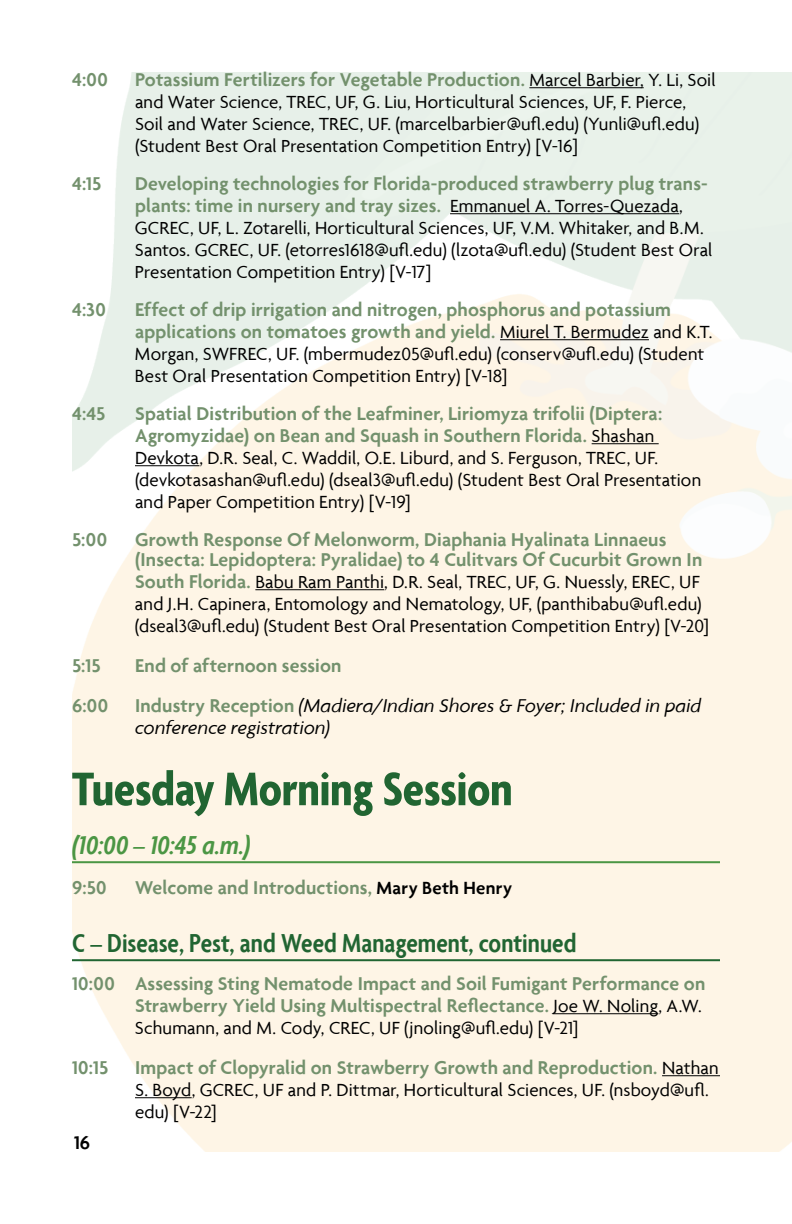
<style>
.page{position:relative;width:792px;height:1224px;background:#fff}
.page>*{position:absolute;margin:0;border:0;box-sizing:border-box;transform-origin:0 0}
.t1{font:700 condensed 51px "Agenda";letter-spacing:-.005em;color:#216532}
.t2{font:600 condensed 28px "Agenda";color:#216532}
.t3{font:italic 600 condensed 28px "Agenda";letter-spacing:.01em;color:#4b9644}
.t4{font:600 20px/22px "Agenda";letter-spacing:.01em;color:#73916d}
.t5{font:italic 20px/22px "Agenda";letter-spacing:.005em;color:#000}
.t6{font:600 20px "Agenda";color:#000}
.t7{font:19px/22px "Agenda";letter-spacing:.01em;color:#000}
.s1{font-weight:400;font-size:19px;color:#000}
.s2{font-weight:600;font-size:20px;color:#73916d}
.s3{font-weight:600;font-style:normal;color:#73916d}
.s4{font-size:19px;color:#000}
</style>
<div class="page">
<hr style="left:529px;top:87px;width:115px;height:1px;background:#000">
<hr style="left:450px;top:213px;width:229px;height:1px;background:#000">
<hr style="left:500px;top:339px;width:149px;height:1px;background:#000">
<hr style="left:592px;top:443px;width:67px;height:1px;background:#000">
<hr style="left:135px;top:465px;width:64px;height:1px;background:#000">
<hr style="left:255px;top:589px;width:129px;height:1px;background:#000">
<hr style="left:72px;top:861px;width:648px;height:2px;background:#4b9644">
<hr style="left:72px;top:959px;width:648px;height:2px;background:#216532">
<hr style="left:553px;top:1013px;width:105px;height:1px;background:#000">
<hr style="left:662px;top:1075px;width:58px;height:1px;background:#000">
<hr style="left:135px;top:1097px;width:57px;height:1px;background:#000">
<p class="t4" style="left:72px;top:68px;width:37px">4:00</p>
<p class="t4" style="left:135px;top:68px;width:582px">Potassium Fertilizers for Vegetable Production. <span class="s1">Marcel Barbier, Y. Li, Soil</span></p>
<p class="t7" style="left:135px;top:91px;width:566px">and Water Science, TREC, UF, G. Liu, Horticultural Sciences, UF, F. Pierce,<br>Soil and Water Science, TREC, UF. (marcelbarbier@ufl.edu) (Yunli@ufl.edu) (Student Best Oral Presentation Competition Entry) [V-16]</p>
<p class="t4" style="left:72px;top:172px;width:31px">4:15</p>
<p class="t4" style="left:135px;top:172px;width:574px">Developing technologies for Florida-produced strawberry plug trans&shy;plants: time in nursery and tray sizes. <span class="s1">Emmanuel A. Torres-Quezada,</span></p>
<p class="t7" style="left:135px;top:217px;width:579px">GCREC, UF, L. Zotarelli, Horticultural Sciences, UF, V.M. Whitaker, and B.M.<br>Santos. GCREC, UF. (etorres1618@ufl.edu) (lzota@ufl.edu) (Student Best Oral<br>Presentation Competition Entry) [V-17]</p>
<p class="t4" style="left:72px;top:298px;width:35px">4:30</p>
<p class="t4" style="left:135px;top:298px;width:579px">Effect of drip irrigation and nitrogen, phosphorus and potassium applications on tomatoes growth and yield. <span class="s1">Miurel T. Bermudez and K.T.</span></p>
<p class="t7" style="left:135px;top:343px;width:571px">Morgan, SWFREC, UF. (mbermudez05@ufl.edu) (conserv@ufl.edu) (Student<br>Best Oral Presentation Competition Entry) [V-18]</p>
<p class="t4" style="left:72px;top:402px;width:35px">4:45</p>
<p class="t4" style="left:135px;top:402px;width:529px">Spatial Distribution of the Leafminer, Liriomyza trifolii (Diptera:<br>Agromyzidae) on Bean and Squash in Southern Florida. <span class="s1">Shashan</span></p>
<p class="t7" style="left:135px;top:447px;width:568px">Devkota, D.R. Seal, C. Waddil, O.E. Liburd, and S. Ferguson, TREC, UF. (devkotasashan@ufl.edu) (dseal3@ufl.edu) (Student Best Oral Presentation and Paper Competition Entry) [V-19]</p>
<p class="t4" style="left:72px;top:528px;width:37px">5:00</p>
<p class="t4" style="left:135px;top:529px;width:569px;line-height:20px">Growth Response Of Melonworm, Diaphania Hyalinata Linnaeus (Insecta: Lepidoptera: Pyralidae) to 4 Culitvars Of Cucurbit Grown In</p>
<p class="t7" style="left:135px;top:571px;width:576px"><span class="s2">South Florida.</span> Babu Ram Panthi, D.R. Seal, TREC, UF, G. Nuessly, EREC, UF and J.H. Capinera, Entomology and Nematology, UF, (panthibabu@ufl.edu) (dseal3@ufl.edu) (Student Best Oral Presentation Competition Entry) [V-20]</p>
<p class="t4" style="left:72px;top:654px;width:30px">5:15</p>
<p class="t4" style="left:135px;top:654px;width:208px">End of afternoon session</p>
<p class="t4" style="left:72px;top:694px;width:38px">6:00</p>
<p class="t5" style="left:135px;top:694px;width:568px"><span class="s3">Industry Reception</span> (Madiera/Indian Shores &amp; Foyer; Included in paid conference registration)</p>
<h1 class="t1" style="left:72px;top:759px;width:442px">Tuesday Morning Session</h1>
<h2 class="t3" style="left:72px;top:829px;width:180px">(10:00 – 10:45 a.m.)</h2>
<p class="t4" style="left:72px;top:876px;width:36px">9:50</p>
<p class="t4" style="left:135px;top:876px;width:379px">Welcome and Introductions, <span class="s4">Mary Beth Henry</span></p>
<h2 class="t2" style="left:72px;top:927px;width:506px">C – Disease, Pest, and Weed Management, continued</h2>
<p class="t4" style="left:72px;top:972px;width:635px;text-align:right">10:00 Assessing Sting Nematode Impact and Soil Fumigant Performance on<br>Strawberry Yield Using Multispectral Reflectance. <span class="s1">Joe W. Noling, A.W.</span></p>
<p class="t7" style="left:135px;top:1017px;width:445px">Schumann, and M. Cody, CREC, UF (jnoling@ufl.edu) [V-21]</p>
<p class="t4" style="left:72px;top:1056px;width:38px">10:15</p>
<p class="t4" style="left:135px;top:1056px;width:585px">Impact of Clopyralid on Strawberry Growth and Reproduction. <span class="s1">Nathan</span></p>
<p class="t7" style="left:135px;top:1079px;width:575px">S. Boyd, GCREC, UF and P. Dittmar, Horticultural Sciences, UF. (nsboyd@ufl. edu) [V-22]</p>
<p class="t6" style="left:74px;top:1130px;width:17px">16</p>
</div>
